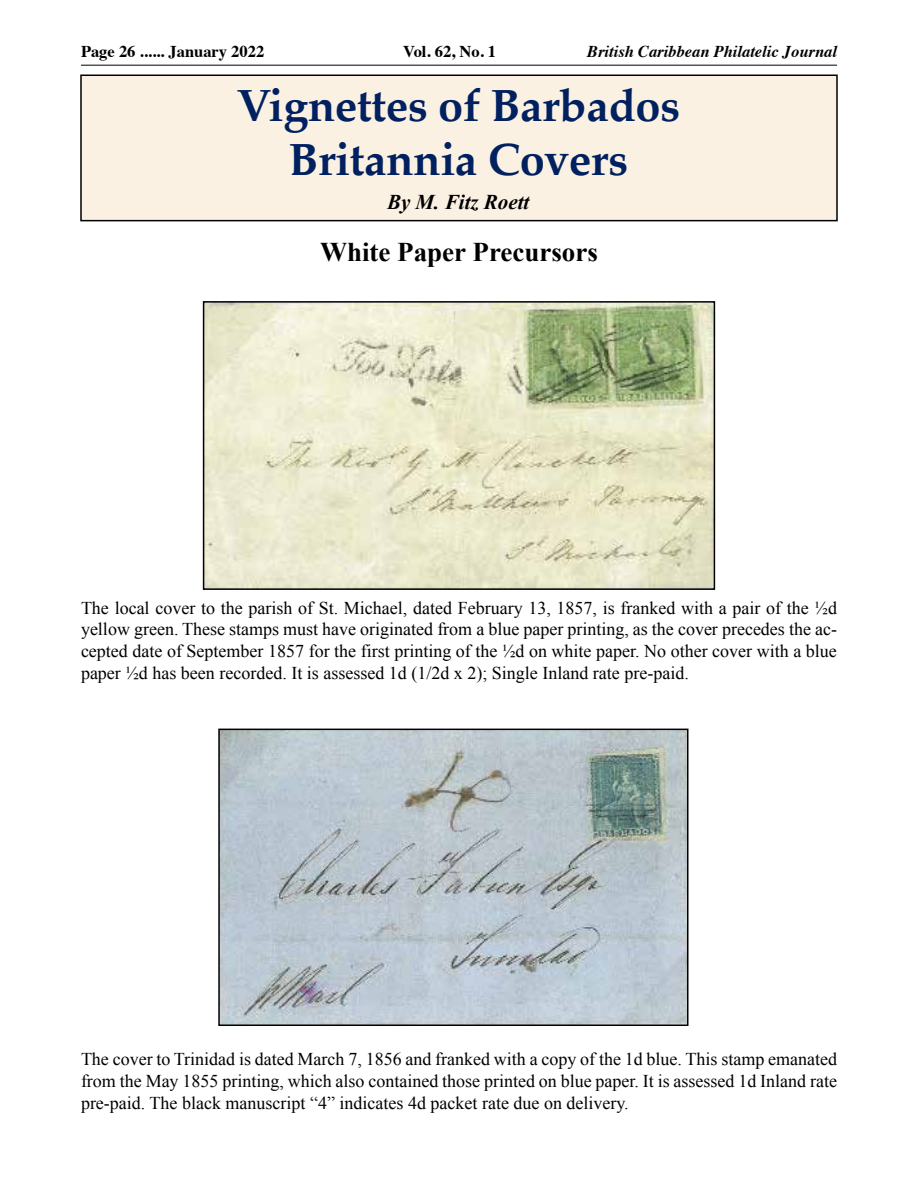
<style>
.page{position:relative;width:918px;height:1188px;background:#fff}
.page>*{position:absolute;margin:0;border:0;box-sizing:border-box;transform-origin:0 0}
.t1{font:700 45px/54px "Palatino";letter-spacing:-.01em;color:#002060;text-align:center}
.t2{font:700 27px "Times New Roman";color:#000}
.t3{font:italic 700 21px "Times New Roman";color:#000}
.t4{font:18px/21.6px "Times New Roman";color:#000;text-align:justify}
.t5{font:700 16.5px "Times";color:#000}
.t6{font:italic 700 16.5px "Times";color:#000}
</style>
<div class="page">
<hr style="left:81px;top:65px;width:756px;height:1px;background:#000">
<div style="left:81px;top:75px;width:756px;height:146px;background:#faf1e3"></div>
<div style="left:80px;top:75px;width:758px;height:146px;border:2px solid #000"></div>
<img style="left:206px;top:304px;width:506px;height:283px">
<div style="left:203px;top:301px;width:512px;height:289px;border:2px solid #000"></div>
<img style="left:221px;top:732px;width:464px;height:291px">
<div style="left:218px;top:729px;width:470px;height:297px;border:2px solid #000"></div>
<p class="t5" style="left:81px;top:36px;width:185px">Page 26 ...... January 2022</p>
<p class="t5" style="left:403px;top:36px;width:94px">Vol. 62, No. 1</p>
<p class="t6" style="left:587px;top:36px;width:251px">British Caribbean Philatelic Journal</p>
<h1 class="t1" style="left:236px;top:78px;width:445px">Vignettes of Barbados<br>Britannia Covers</h1>
<p class="t3" style="left:387px;top:188px;width:144px">By M. Fitz Roett</p>
<h2 class="t2" style="left:320px;top:234px;width:279px">White Paper Precursors</h2>
<p class="t4" style="left:81px;top:597px;width:758px">The local cover to the parish of St. Michael, dated February 13, 1857, is franked with a pair of the ½d yellow green. These stamps must have originated from a blue paper printing, as the cover precedes the ac&shy;cepted date of September 1857 for the first printing of the ½d on white paper. No other cover with a blue paper ½d has been recorded. It is assessed 1d (1/2d x 2); Single Inland rate pre-paid.</p>
<p class="t4" style="left:81px;top:1048px;width:758px">The cover to Trinidad is dated March 7, 1856 and franked with a copy of the 1d blue. This stamp emanated from the May 1855 printing, which also contained those printed on blue paper. It is assessed 1d Inland rate pre-paid. The black manuscript “4” indicates 4d packet rate due on delivery.</p>
</div>
